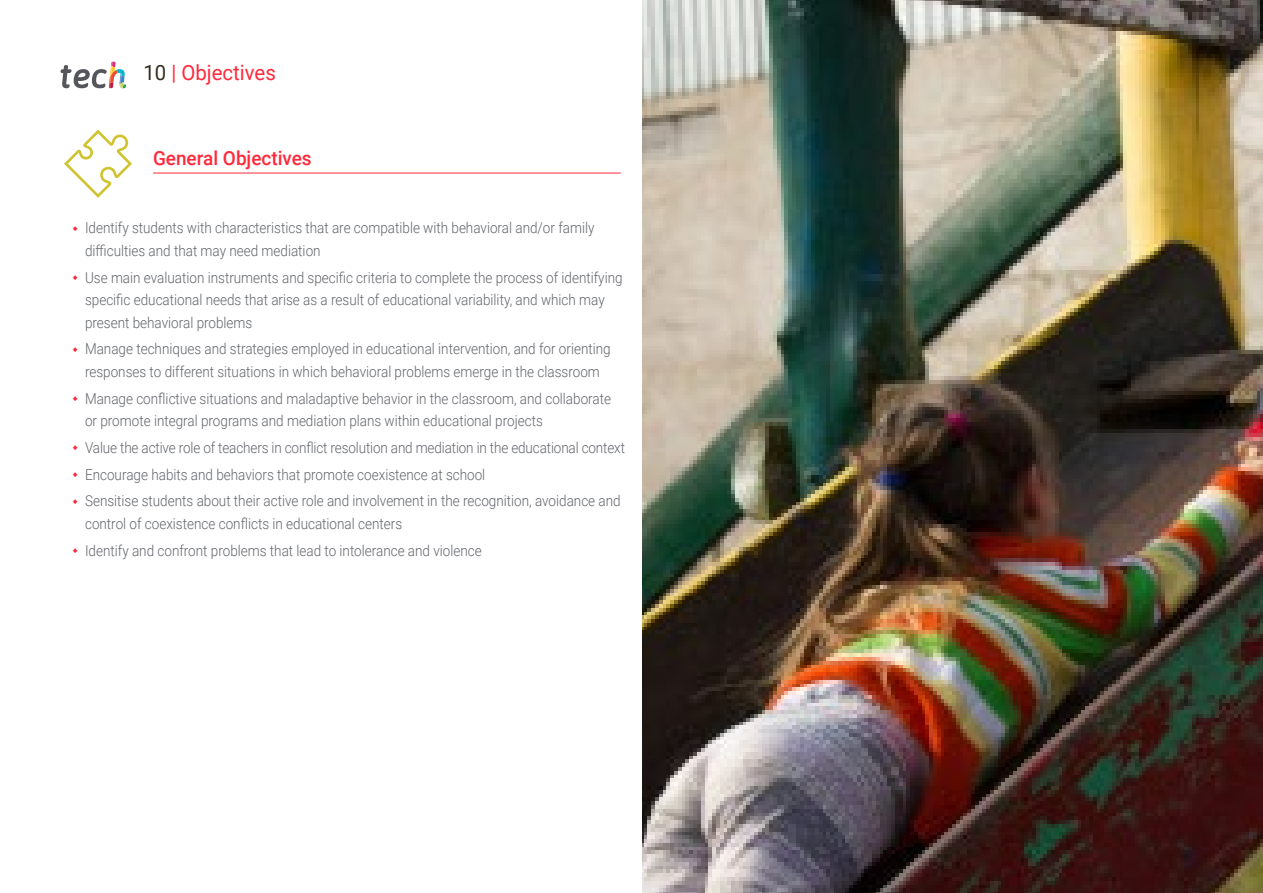
<style>
.page{position:relative;width:1263px;height:893px;background:#fff}
.page>*{position:absolute;margin:0;border:0;box-sizing:border-box;transform-origin:0 0}
.t1{font:21px "Roboto";color:#ff293a}
.t2{font:500 19.5px "Roboto";color:#ff293a}
.t3{font:300 15px/22.5px "Roboto";color:#61646a;scale:.9 1}
.s1{color:#312e20}
</style>
<div class="page">
<hr style="left:153px;top:173px;width:468px;height:1px;background:#ff293a">
<svg style="left:64px;top:130px;width:68px;height:68px"></svg>
<img style="left:642px;top:0;width:621px;height:893px">
<svg style="left:61px;top:62px;width:65px;height:27px"></svg>
<h1 class="t1" style="left:144px;top:57px;width:134px"><span class="s1">10</span> | Objectives</h1>
<h2 class="t2" style="left:153px;top:144px;width:160px">General Objectives</h2>
<p class="t3" style="left:85px;top:216px;width:567px">Identify students with characteristics that are compatible with behavioral and/or family difficulties and that may need mediation</p>
<p class="t3" style="left:85px;top:265px;width:599px">Use main evaluation instruments and specific criteria to complete the process of identifying specific educational needs that arise as a result of educational variability, and which may present behavioral problems</p>
<p class="t3" style="left:85px;top:337px;width:586px">Manage techniques and strategies employed in educational intervention, and for orienting responses to different situations in which behavioral problems emerge in the classroom</p>
<p class="t3" style="left:85px;top:386px;width:586px">Manage conflictive situations and maladaptive behavior in the classroom, and collaborate or promote integral programs and mediation plans within educational projects</p>
<p class="t3" style="left:85px;top:434px;width:601px;line-height:26.7px">Value the active role of teachers in conflict resolution and mediation in the educational context<br>Encourage habits and behaviors that promote coexistence at school<br>Sensitise students about their active role and involvement in the recognition, avoidance and</p>
<p class="t3" style="left:85px;top:510px;width:442px;line-height:26.7px">control of coexistence conflicts in educational centers<br>Identify and confront problems that lead to intolerance and violence</p>
</div>
